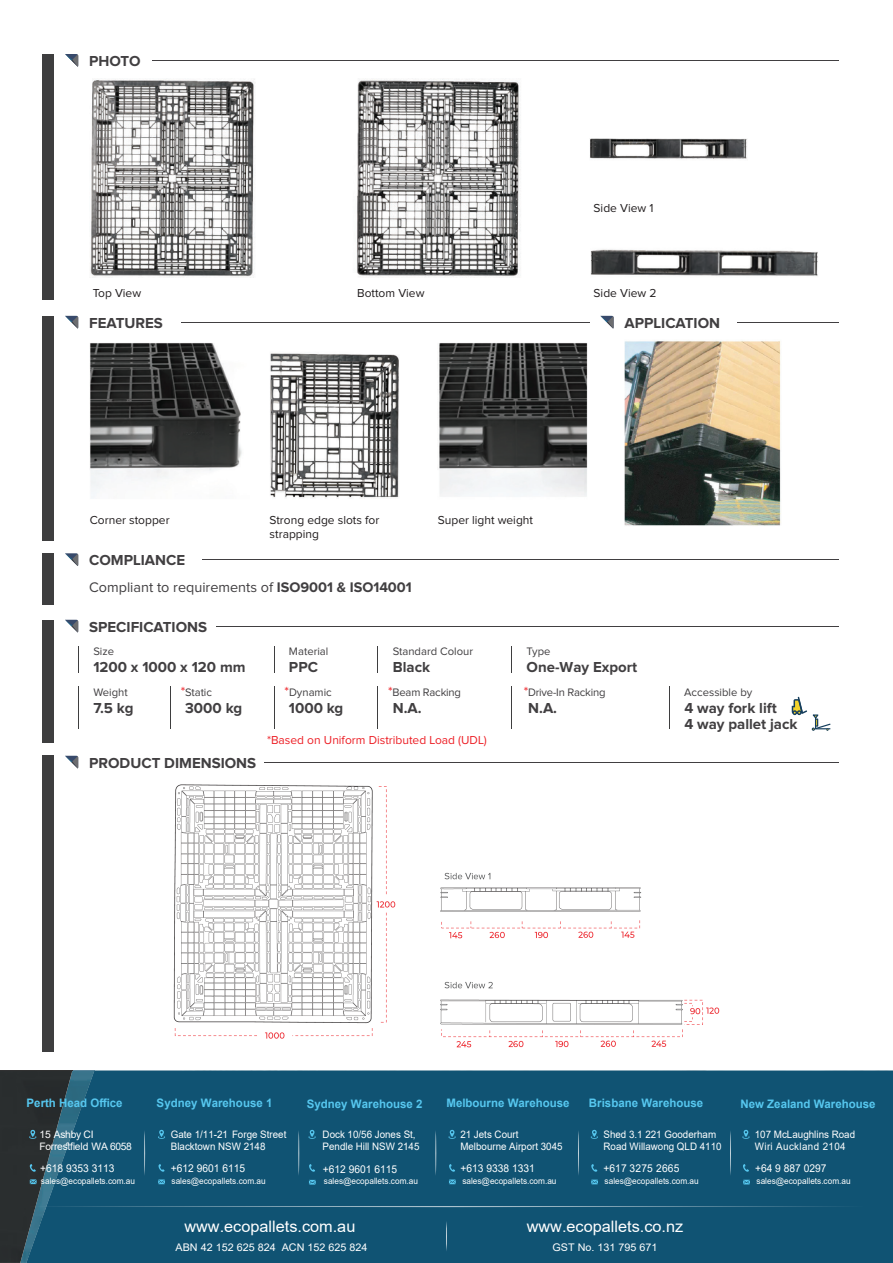
<style>
.page{position:relative;width:893px;height:1263px;background:#fff}
.page>*{position:absolute;margin:0;border:0;box-sizing:border-box;transform-origin:0 0}
.t1{font:15.9px "Arial";color:#fff}
.t2{font:700 15px/16.5px "Proxima Nova";color:#413f41}
.t3{font:14.4px "Proxima Nova";color:#413f41}
.t4{font:12px/14.4px "Proxima Nova";color:#211d1e}
.t5{font:12px "Proxima Nova";color:#ed1f26}
.t6{font:700 11.7px "Arial";color:#56c7ef}
.t7{font:11.25px "Proxima Nova";color:#413f41}
.t8{font:11.25px "Proxima Nova";letter-spacing:-.02em;color:#413f41}
.t9{font:10.8px "Arial";color:#fff;scale:.95 1}
.t10{font:10.8px "Arial";letter-spacing:.02em;color:#fff;scale:.95 1}
.t11{font:10.5px "Arial";color:#fff}
.t12{font:10.35px/11.7px "Arial";color:#fff;scale:.95 1}
.t13{font:10.35px/12.3px "Arial";letter-spacing:-.03em;color:#fff}
.t14{font:8.7px "Arial";color:#fff;scale:.95 1}
.s1{font-weight:700}
.s2{font-size:13.5px;color:#ee1d23}
</style>
<div class="page">
<div style="left:42px;top:54px;width:12px;height:246px;background:#3e3e3f"></div>
<div style="left:42px;top:553px;width:12px;height:52px;background:#3e3e3f"></div>
<div style="left:42px;top:316px;width:12px;height:224px;background:#3e3e3f"></div>
<svg style="left:65px;top:54px;width:13px;height:13px"></svg>
<hr style="left:152px;top:60px;width:687px;height:1px;background:#413f41">
<svg style="left:65px;top:316px;width:13px;height:13px"></svg>
<hr style="left:181px;top:322px;width:408px;height:1px;background:#413f41">
<svg style="left:65px;top:553px;width:13px;height:13px"></svg>
<hr style="left:202px;top:559px;width:637px;height:1px;background:#413f41">
<img style="left:90px;top:79px;width:431px;height:198px">
<img style="left:590px;top:249px;width:228px;height:27px">
<img style="left:590px;top:138px;width:157px;height:21px">
<img style="left:90px;top:343px;width:498px;height:155px">
<svg style="left:600px;top:316px;width:14px;height:13px"></svg>
<hr style="left:738px;top:322px;width:101px;height:1px;background:#413f41">
<div style="left:42px;top:620px;width:12px;height:122px;background:#3e3e3f"></div>
<svg style="left:65px;top:620px;width:13px;height:12px"></svg>
<hr style="left:217px;top:626px;width:622px;height:1px;background:#413f41">
<svg style="left:78px;top:646px;width:1px;height:26px"></svg>
<svg style="left:274px;top:646px;width:1px;height:26px"></svg>
<svg style="left:377px;top:646px;width:1px;height:26px"></svg>
<svg style="left:511px;top:646px;width:1px;height:26px"></svg>
<hr style="left:274px;top:687px;width:1px;height:42px;background:#3e3e3f">
<hr style="left:377px;top:687px;width:1px;height:42px;background:#3e3e3f">
<hr style="left:669px;top:687px;width:1px;height:42px;background:#3e3e3f">
<hr style="left:511px;top:687px;width:1px;height:42px;background:#3e3e3f">
<img style="left:625px;top:341px;width:156px;height:185px">
<div style="left:42px;top:756px;width:12px;height:296px;background:#3e3e3f"></div>
<svg style="left:65px;top:756px;width:13px;height:12px"></svg>
<hr style="left:264px;top:762px;width:575px;height:1px;background:#413f41">
<img style="left:173px;top:784px;width:547px;height:264px">
<hr style="left:78px;top:687px;width:1px;height:42px;background:#3e3e3f">
<hr style="left:170px;top:687px;width:1px;height:42px;background:#3e3e3f">
<svg style="left:792px;top:697px;width:38px;height:34px"></svg>
<div style="left:0;top:1071px;width:20px;height:192px;background:#2a2e2f"></div>
<img style="left:20px;top:1071px;width:6px;height:192px">
<div style="left:26px;top:1071px;width:867px;height:192px;background:#105373"></div>
<svg style="left:29px;top:1130px;width:7px;height:9px"></svg>
<svg style="left:30px;top:1164px;width:6px;height:8px"></svg>
<svg style="left:158px;top:1130px;width:7px;height:9px"></svg>
<svg style="left:159px;top:1164px;width:6px;height:8px"></svg>
<svg style="left:448px;top:1130px;width:8px;height:9px"></svg>
<svg style="left:449px;top:1164px;width:6px;height:8px"></svg>
<svg style="left:591px;top:1130px;width:7px;height:9px"></svg>
<svg style="left:591px;top:1164px;width:6px;height:8px"></svg>
<svg style="left:742px;top:1130px;width:8px;height:9px"></svg>
<svg style="left:743px;top:1164px;width:6px;height:8px"></svg>
<svg style="left:308px;top:1130px;width:8px;height:9px"></svg>
<svg style="left:309px;top:1164px;width:6px;height:8px"></svg>
<svg style="left:30px;top:1179px;width:7px;height:5px"></svg>
<svg style="left:158px;top:1179px;width:7px;height:5px"></svg>
<svg style="left:449px;top:1179px;width:7px;height:5px"></svg>
<svg style="left:591px;top:1179px;width:7px;height:5px"></svg>
<svg style="left:743px;top:1180px;width:7px;height:4px"></svg>
<svg style="left:309px;top:1180px;width:7px;height:4px"></svg>
<svg style="left:27px;top:1206px;width:840px;height:1px"></svg>
<svg style="left:144px;top:1130px;width:1px;height:46px"></svg>
<svg style="left:446px;top:1221px;width:1px;height:30px"></svg>
<svg style="left:298px;top:1130px;width:1px;height:46px"></svg>
<svg style="left:435px;top:1130px;width:1px;height:46px"></svg>
<svg style="left:578px;top:1130px;width:1px;height:46px"></svg>
<svg style="left:730px;top:1130px;width:1px;height:46px"></svg>
<h2 class="t2" style="left:89px;top:53px;width:53px">PHOTO</h2>
<p class="t4" style="left:594px;top:201px;width:61px">Side View 1</p>
<p class="t4" style="left:93px;top:286px;width:50px">Top View</p>
<p class="t4" style="left:357px;top:286px;width:69px">Bottom View</p>
<p class="t4" style="left:594px;top:286px;width:64px">Side View 2</p>
<h2 class="t2" style="left:89px;top:315px;width:75px">FEATURES</h2>
<p class="t4" style="left:90px;top:513px;width:81px">Corner stopper</p>
<p class="t4" style="left:270px;top:513px;width:111px">Strong edge slots for strapping</p>
<p class="t4" style="left:438px;top:513px;width:97px">Super light weight</p>
<h2 class="t2" style="left:89px;top:552px;width:98px">COMPLIANCE</h2>
<h3 class="t3" style="left:89px;top:580px;width:324px">Compliant to requirements of <span class="s1">ISO9001 &amp; ISO14001</span></h3>
<h2 class="t2" style="left:624px;top:315px;width:97px">APPLICATION</h2>
<h2 class="t2" style="left:89px;top:619px;width:119px">SPECIFICATIONS</h2>
<h2 class="t2" style="left:93px;top:660px;width:154px">1200 x 1000 x 120 mm</h2>
<p class="t7" style="left:93px;top:646px;width:22px">Size</p>
<p class="t7" style="left:289px;top:646px;width:41px">Material</p>
<h2 class="t2" style="left:289px;top:660px;width:31px">PPC</h2>
<p class="t7" style="left:393px;top:646px;width:82px">Standard Colour</p>
<h2 class="t2" style="left:393px;top:660px;width:39px">Black</h2>
<p class="t7" style="left:527px;top:646px;width:25px">Type</p>
<h2 class="t2" style="left:527px;top:660px;width:112px">One-Way Export</h2>
<p class="t7" style="left:93px;top:687px;width:36px">Weight</p>
<h2 class="t2" style="left:93px;top:700px;width:42px">7.5 kg</h2>
<p class="t7" style="left:181px;top:687px;width:33px"><span class="s2">*</span>Static</p>
<h2 class="t2" style="left:185px;top:700px;width:59px">3000 kg</h2>
<p class="t7" style="left:284px;top:687px;width:49px"><span class="s2">*</span>Dynamic</p>
<p class="t8" style="left:388px;top:687px;width:74px"><span class="s2">*</span>Beam Racking</p>
<h2 class="t2" style="left:393px;top:700px;width:30px">N.A.</h2>
<h2 class="t2" style="left:289px;top:700px;width:56px">1000 kg</h2>
<p class="t8" style="left:524px;top:687px;width:83px"><span class="s2">*</span>Drive-In Racking</p>
<h2 class="t2" style="left:528px;top:700px;width:30px">N.A.</h2>
<p class="t7" style="left:684px;top:687px;width:70px">Accessible by</p>
<h2 class="t2" style="left:684px;top:700px;width:115px">4 way fork lift<br>4 way pallet jack</h2>
<p class="t5" style="left:267px;top:734px;width:221px">*Based on Uniform Distributed Load (UDL)</p>
<h2 class="t2" style="left:89px;top:755px;width:169px">PRODUCT DIMENSIONS</h2>
<p class="t6" style="left:27px;top:1094px;width:97px">Perth Head Office</p>
<p class="t13" style="left:40px;top:1128px;width:94px">15 Ashby CI<br>Forrestfield WA 6058</p>
<p class="t9" style="left:40px;top:1161px;width:80px">+618 9353 3113</p>
<p class="t14" style="left:41px;top:1175px;width:101px">sales@ecopallets.com.au</p>
<p class="t6" style="left:157px;top:1094px;width:117px">Sydney Warehouse 1</p>
<p class="t12" style="left:171px;top:1128px;width:123px">Gate 1/11-21 Forge Street<br>Blacktown NSW 2148</p>
<p class="t9" style="left:171px;top:1160px;width:80px">+612 9601 6115</p>
<p class="t9" style="left:461px;top:1160px;width:80px">+613 9338 1331</p>
<p class="t6" style="left:446px;top:1094px;width:125px">Melbourne Warehouse</p>
<p class="t12" style="left:460px;top:1128px;width:109px">21 Jets Court<br>Melbourne Airport 3045</p>
<p class="t6" style="left:307px;top:1095px;width:117px">Sydney Warehouse 2</p>
<p class="t12" style="left:323px;top:1129px;width:103px">Dock 10/56 Jones St,<br>Pendle Hill NSW 2145</p>
<p class="t9" style="left:323px;top:1161px;width:80px">+612 9601 6115</p>
<p class="t6" style="left:589px;top:1095px;width:116px">Brisbane Warehouse</p>
<p class="t12" style="left:603px;top:1128px;width:126px">Shed 3.1 221 Gooderham<br>Road Willawong QLD 4110</p>
<p class="t10" style="left:604px;top:1161px;width:81px">+617 3275 2665</p>
<p class="t6" style="left:740px;top:1095px;width:137px">New Zealand Warehouse</p>
<p class="t12" style="left:755px;top:1128px;width:107px">107 McLaughlins Road<br>Wiri Auckland 2104</p>
<p class="t9" style="left:755px;top:1161px;width:77px">+64 9 887 0297</p>
<p class="t14" style="left:172px;top:1175px;width:101px">sales@ecopallets.com.au</p>
<p class="t14" style="left:324px;top:1175px;width:101px">sales@ecopallets.com.au</p>
<p class="t14" style="left:462px;top:1175px;width:101px">sales@ecopallets.com.au</p>
<p class="t14" style="left:605px;top:1175px;width:101px">sales@ecopallets.com.au</p>
<p class="t14" style="left:757px;top:1175px;width:101px">sales@ecopallets.com.au</p>
<h1 class="t1" style="left:184px;top:1215px;width:172px">www.ecopallets.com.au</h1>
<h1 class="t1" style="left:527px;top:1215px;width:158px">www.ecopallets.co.nz</h1>
<p class="t11" style="left:176px;top:1239px;width:193px">ABN 42 152 625 824 ACN 152 625 824</p>
<p class="t11" style="left:553px;top:1239px;width:106px">GST No. 131 795 671</p>
</div>
